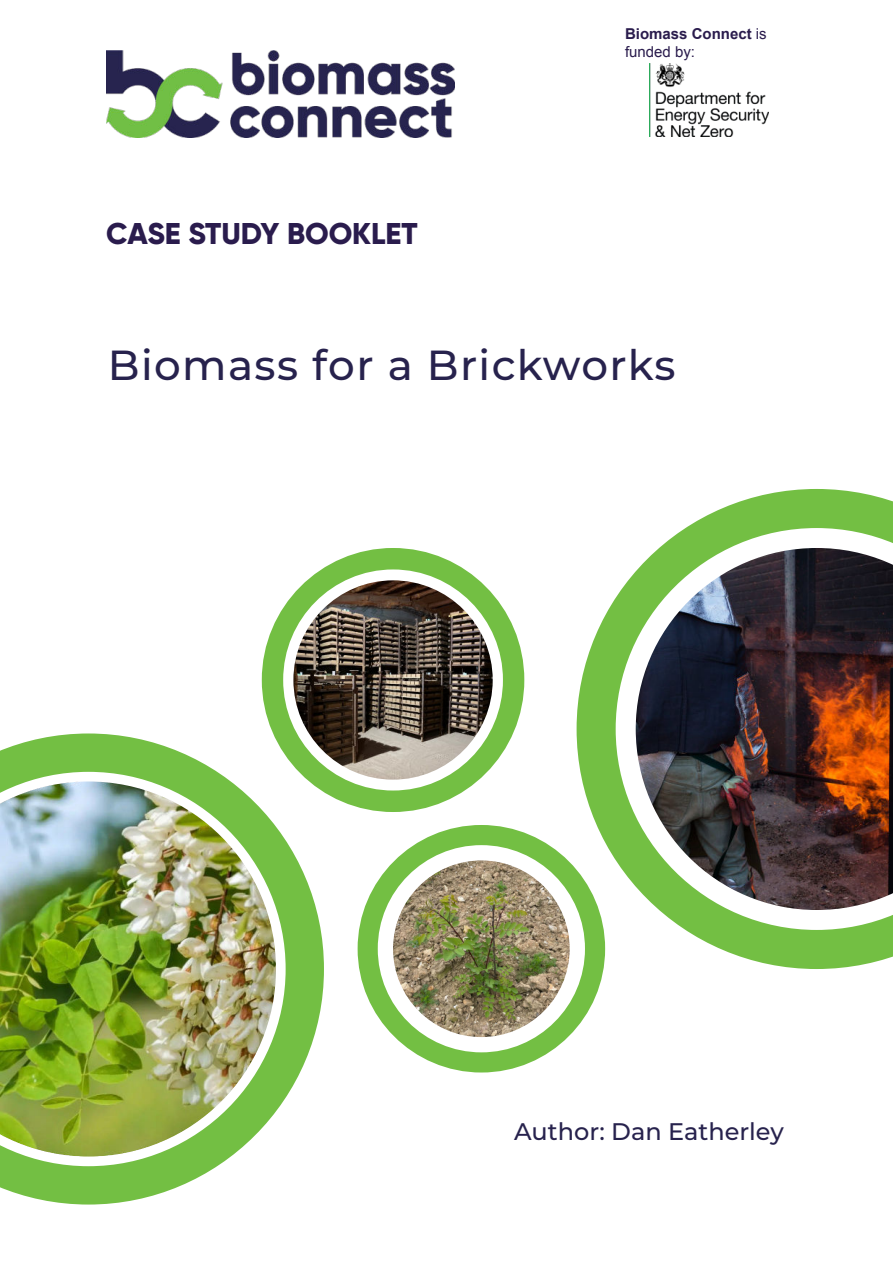
<style>
.page{position:relative;width:893px;height:1263px;background:#fff}
.page>*{position:absolute;margin:0;border:0;box-sizing:border-box;transform-origin:0 0}
.t1{font:500 42px "Montserrat";letter-spacing:.035em;color:#27224d}
.t2{font:800 30px "Gilroy";color:#2a1c4d}
.t3{font:500 24px "Montserrat";color:#27224d}
.t4{font:700 15px/18px "Arial";color:#2a1c4d}
.s1{font-weight:400}
</style>
<div class="page">
<img style="left:106px;top:51px;width:348px;height:87px">
<img style="left:650px;top:64px;width:118px;height:73px">
<svg style="left:577px;top:489px;width:316px;height:480px"></svg>
<svg style="left:262px;top:548px;width:262px;height:264px"></svg>
<svg style="left:358px;top:825px;width:247px;height:247px"></svg>
<img style="left:0;top:733px;width:324px;height:471px">
<img style="left:293px;top:580px;width:200px;height:200px;border-radius:50%">
<img style="left:393px;top:860px;width:177px;height:177px;border-radius:50%">
<img style="left:636px;top:548px;width:257px;height:362px">
<h2 class="t2" style="left:106px;top:220px;width:313px">CASE STUDY BOOKLET</h2>
<p class="t4" style="left:625px;top:25px;width:143px">Biomass Connect <span class="s1">is funded by:</span></p>
<h1 class="t1" style="left:108px;top:349px;width:569px">Biomass for a Brickworks</h1>
<h3 class="t3" style="left:514px;top:1122px;width:271px">Author: Dan Eatherley</h3>
</div>
